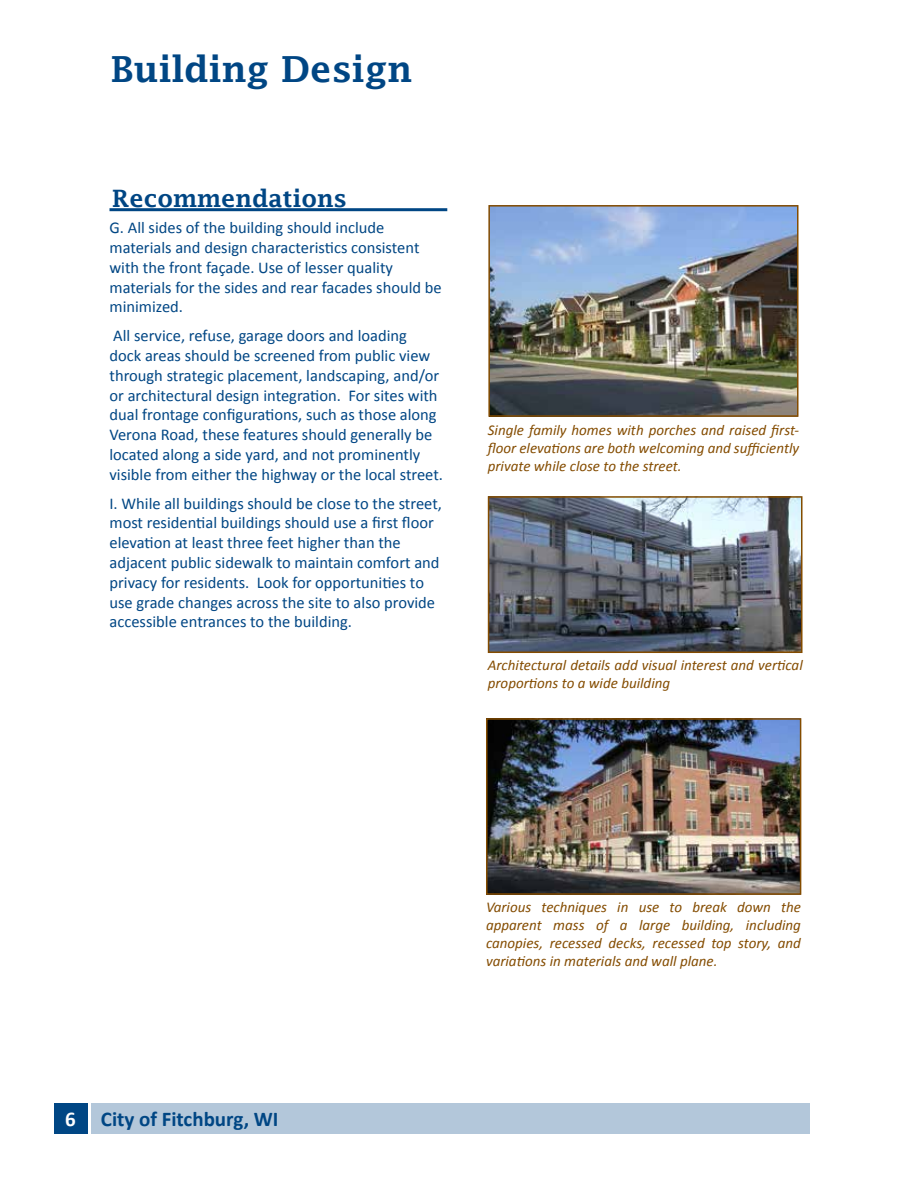
<style>
.page{position:relative;width:918px;height:1188px;background:#fff}
.page>*{position:absolute;margin:0;border:0;box-sizing:border-box;transform-origin:0 0}
.t1{font:600 36px "Lucida Fax";color:#004684}
.t2{font:600 24px "Lucida Fax";color:#004684}
.t3{font:700 21px "Calibri";color:#004684}
.t4{font:16.5px/19.8px "Calibri";color:#004684}
.t5{font:italic 15px/18px "Calibri";color:#844c00;text-align:justify}
.s1{color:#fff}
</style>
<div class="page">
<div style="left:54px;top:1103px;width:33px;height:31px;background:#004684"></div>
<div style="left:92px;top:1103px;width:718px;height:31px;background:#b3c7da"></div>
<hr style="left:110px;top:208px;width:337px;height:3px;background:#004684">
<img style="left:491px;top:208px;width:305px;height:206px">
<div style="left:488px;top:205px;width:311px;height:212px;border:2px solid #844c00"></div>
<img style="left:491px;top:499px;width:309px;height:151px">
<div style="left:488px;top:496px;width:315px;height:157px;border:2px solid #844c00"></div>
<img style="left:489px;top:721px;width:309px;height:171px">
<div style="left:486px;top:718px;width:315px;height:177px;border:2px solid #844c00"></div>
<h1 class="t1" style="left:111px;top:48px;width:303px">Building Design</h1>
<h2 class="t2" style="left:112px;top:185px;width:236px">Recommendations</h2>
<p class="t4" style="left:110px;top:218px;width:334px">G. All sides of the building should include materials and design characteristics consistent with the front façade. Use of lesser quality materials for the sides and rear facades should be minimized.</p>
<p class="t4" style="left:110px;top:326px;width:335px">All service, refuse, garage doors and loading<br>dock areas should be screened from public view through strategic placement, landscaping, and/or or architectural design integration. For sites with dual frontage configurations, such as those along Verona Road, these features should generally be located along a side yard, and not prominently visible from either the highway or the local street.</p>
<p class="t4" style="left:110px;top:493px;width:334px">I. While all buildings should be close to the street, most residential buildings should use a first floor elevation at least three feet higher than the adjacent public sidewalk to maintain comfort and privacy for residents. Look for opportunities to use grade changes across the site to also provide accessible entrances to the building.</p>
<p class="t5" style="left:488px;top:421px;width:313px">Single family homes with porches and raised first&shy;floor elevations are both welcoming and sufficiently private while close to the street.</p>
<p class="t5" style="left:488px;top:656px;width:316px">Architectural details add visual interest and vertical proportions to a wide building</p>
<p class="t3" style="left:65px;top:1106px;width:215px"><span class="s1">6</span> City of Fitchburg, WI</p>
<p class="t5" style="left:486px;top:897px;width:316px">Various techniques in use to break down the apparent mass of a large building, including canopies, recessed decks, recessed top story, and variations in materials and wall plane.</p>
</div>
